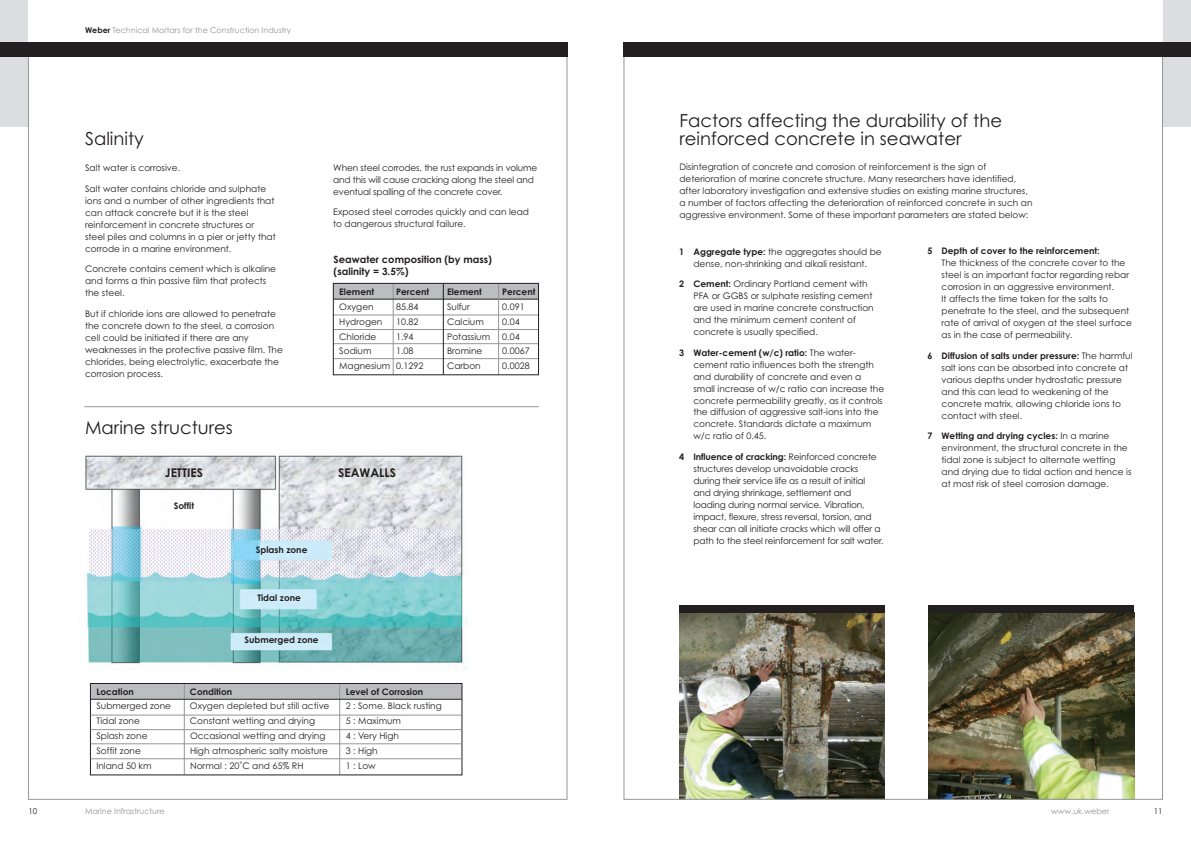
<style>
.page{position:relative;width:1191px;height:842px;background:#fff}
.page>*{position:absolute;margin:0;border:0;box-sizing:border-box;transform-origin:0 0}
.t1{font:18px/18px "Century Gothic";color:#231f20}
.t2{font:700 12px "Century Gothic";color:#231f20}
.t3{font:700 10px/12px "Century Gothic";color:#231f20}
.t4{font:9px/12px "Century Gothic";color:#231f20}
.t5{font:700 9px "Century Gothic";color:#231f20}
.t6{font:8px "Century Gothic";color:#939598}
.t7{font:8px "Century Gothic";color:#231f20}
.s1{font-weight:700;color:#231f20}
.s2{font-weight:700}
</style>
<div class="page">
<div style="left:333px;top:283px;width:206px;height:16px;background:#bcbdc0"></div>
<img style="left:928px;top:612px;width:206px;height:185px">
<div style="left:928px;top:605px;width:206px;height:7px;background:#231f20"></div>
<img style="left:679px;top:612px;width:206px;height:185px">
<div style="left:679px;top:605px;width:206px;height:7px;background:#231f20"></div>
<div style="left:0;top:0;width:28px;height:127px;background:#dcdddf"></div>
<div style="left:0;top:43px;width:567px;height:14px;background:#231f20"></div>
<div style="left:1162px;top:0;width:29px;height:127px;background:#dcdddf"></div>
<div style="left:624px;top:43px;width:567px;height:14px;background:#231f20"></div>
<hr style="left:393px;top:283px;width:1px;height:92px;background:#939598">
<hr style="left:333px;top:299px;width:206px;height:1px;background:#231f20">
<hr style="left:333px;top:315px;width:206px;height:1px;background:#939598">
<hr style="left:333px;top:329px;width:206px;height:1px;background:#939598">
<hr style="left:333px;top:343px;width:206px;height:1px;background:#939598">
<hr style="left:333px;top:358px;width:206px;height:1px;background:#939598">
<hr style="left:443px;top:283px;width:1px;height:92px;background:#231f20">
<hr style="left:498px;top:283px;width:1px;height:92px;background:#939598">
<div style="left:333px;top:283px;width:206px;height:92px;border:1px solid #231f20"></div>
<img style="left:85px;top:455px;width:383px;height:214px">
<div style="left:90px;top:683px;width:372px;height:16px;background:#bcbdc0"></div>
<hr style="left:184px;top:684px;width:1px;height:91px;background:#939598">
<hr style="left:339px;top:684px;width:1px;height:91px;background:#939598">
<div style="left:90px;top:683px;width:372px;height:92px;border:1px solid #231f20"></div>
<hr style="left:91px;top:715px;width:371px;height:1px;background:#939598">
<hr style="left:91px;top:699px;width:371px;height:1px;background:#231f20">
<hr style="left:91px;top:729px;width:371px;height:1px;background:#939598">
<hr style="left:91px;top:744px;width:371px;height:1px;background:#939598">
<hr style="left:91px;top:758px;width:371px;height:1px;background:#939598">
<hr style="left:84px;top:406px;width:455px;height:1px;background:#95979a">
<p class="t6" style="left:85px;top:26px;width:208px"><span class="s1">Weber</span> Technical Mortars for the Construction Industry</p>
<h1 class="t1" style="left:85px;top:130px;width:60px">Salinity</h1>
<p class="t4" style="left:85px;top:162px;width:97px">Salt water is corrosive.</p>
<p class="t4" style="left:85px;top:182px;width:192px">Salt water contains chloride and sulphate ions and a number of other ingredients that can attack concrete but it is the steel reinforcement in concrete structures or steel piles and columns in a pier or jetty that corrode in a marine environment.</p>
<p class="t4" style="left:85px;top:263px;width:193px">Concrete contains cement which is alkaline and forms a thin passive film that protects the steel.</p>
<p class="t4" style="left:85px;top:307px;width:199px">But if chloride ions are allowed to penetrate the concrete down to the steel, a corrosion cell could be initiated if there are any weaknesses in the protective passive film. The chlorides, being electrolytic, exacerbate the corrosion process.</p>
<p class="t4" style="left:333px;top:161px;width:206px">When steel corrodes, the rust expands in volume and this will cause cracking along the steel and eventual spalling of the concrete cover.</p>
<p class="t4" style="left:333px;top:206px;width:197px">Exposed steel corrodes quickly and can lead to dangerous structural failure.</p>
<p class="t3" style="left:334px;top:253px;width:160px">Seawater composition (by mass) (salinity = 3.5%)</p>
<p class="t5" style="left:339px;top:287px;width:36px">Element</p>
<p class="t5" style="left:396px;top:287px;width:35px">Percent</p>
<p class="t5" style="left:447px;top:287px;width:36px">Element</p>
<p class="t5" style="left:502px;top:287px;width:35px">Percent</p>
<p class="t4" style="left:339px;top:301px;width:36px">Oxygen</p>
<p class="t4" style="left:396px;top:301px;width:24px">85.84</p>
<p class="t4" style="left:447px;top:301px;width:24px">Sulfur</p>
<p class="t4" style="left:502px;top:301px;width:24px">0.091</p>
<p class="t4" style="left:339px;top:316px;width:45px">Hydrogen</p>
<p class="t4" style="left:396px;top:316px;width:24px">10.82</p>
<p class="t4" style="left:447px;top:316px;width:38px">Calcium</p>
<p class="t4" style="left:502px;top:316px;width:19px">0.04</p>
<p class="t4" style="left:339px;top:331px;width:39px">Chloride</p>
<p class="t4" style="left:396px;top:331px;width:19px">1.94</p>
<p class="t4" style="left:447px;top:331px;width:45px">Potassium</p>
<p class="t4" style="left:502px;top:331px;width:19px">0.04</p>
<p class="t4" style="left:339px;top:345px;width:34px">Sodium</p>
<p class="t4" style="left:396px;top:345px;width:19px">1.08</p>
<p class="t4" style="left:447px;top:345px;width:37px">Bromine</p>
<p class="t4" style="left:502px;top:345px;width:29px">0.0067</p>
<p class="t4" style="left:339px;top:360px;width:86px">Magnesium 0.1292</p>
<p class="t4" style="left:447px;top:360px;width:35px">Carbon</p>
<p class="t4" style="left:502px;top:360px;width:29px">0.0028</p>
<h1 class="t1" style="left:85px;top:419px;width:149px">Marine structures</h1>
<h2 class="t2" style="left:165px;top:466px;width:39px">JETTIES</h2>
<p class="t5" style="left:174px;top:501px;width:22px">Soffit</p>
<p class="t5" style="left:256px;top:545px;width:53px">Splash zone</p>
<p class="t5" style="left:257px;top:593px;width:45px">Tidal zone</p>
<p class="t5" style="left:244px;top:635px;width:76px">Submerged zone</p>
<h2 class="t2" style="left:338px;top:466px;width:59px">SEAWALLS</h2>
<p class="t5" style="left:96px;top:686px;width:39px">Location</p>
<p class="t5" style="left:190px;top:686px;width:44px">Condition</p>
<p class="t5" style="left:346px;top:686px;width:79px">Level of Corrosion</p>
<p class="t4" style="left:96px;top:700px;width:76px">Submerged zone</p>
<p class="t4" style="left:190px;top:700px;width:141px">Oxygen depleted but still active</p>
<p class="t4" style="left:346px;top:700px;width:98px">2 : Some. Black rusting</p>
<p class="t4" style="left:96px;top:715px;width:45px">Tidal zone</p>
<p class="t4" style="left:190px;top:715px;width:127px">Constant wetting and drying</p>
<p class="t4" style="left:346px;top:715px;width:57px">5 : Maximum</p>
<p class="t4" style="left:96px;top:730px;width:53px">Splash zone</p>
<p class="t4" style="left:190px;top:730px;width:137px">Occasional wetting and drying</p>
<p class="t4" style="left:346px;top:730px;width:55px">4 : Very High</p>
<p class="t4" style="left:96px;top:745px;width:46px">Soffit zone</p>
<p class="t4" style="left:190px;top:745px;width:139px">High atmospheric salty moisture</p>
<p class="t4" style="left:346px;top:745px;width:33px">3 : High</p>
<p class="t4" style="left:96px;top:760px;width:57px">Inland 50 km</p>
<p class="t4" style="left:190px;top:760px;width:115px">Normal : 20˚C and 65% RH</p>
<p class="t4" style="left:346px;top:760px;width:31px">1 : Low</p>
<h1 class="t1" style="left:679px;top:112px;width:324px">Factors affecting the durability of the reinforced concrete in seawater</h1>
<p class="t4" style="left:679px;top:161px;width:354px">Disintegration of concrete and corrosion of reinforcement is the sign of deterioration of marine concrete structure. Many researchers have identified, after laboratory investigation and extensive studies on existing marine structures, a number of factors affecting the deterioration of reinforced concrete in such an aggressive environment. Some of these important parameters are stated below:</p>
<p class="t4" style="left:679px;top:245px;width:204px;text-align:center"><span class="s2">1 Aggregate type:</span> the aggregates should be dense, non-shrinking and alkali resistant.</p>
<p class="t4" style="left:693px;top:278px;width:182px;text-indent:-14px"><span class="s2">2 Cement:</span> Ordinary Portland cement with PFA or GGBS or sulphate resisting cement are used in marine concrete construction and the minimum cement content of concrete is usually specified.</p>
<p class="t4" style="left:693px;top:346px;width:192px;text-indent:-14px"><span class="s2">3 Water-cement (w/c) ratio:</span> The water&shy;cement ratio influences both the strength and durability of concrete and even a small increase of w/c ratio can increase the concrete permeability greatly, as it controls the diffusion of aggressive salt-ions into the concrete. Standards dictate a maximum w/c ratio of 0.45.</p>
<p class="t4" style="left:693px;top:451px;width:192px;text-indent:-14px"><span class="s2">4 Influence of cracking:</span> Reinforced concrete structures develop unavoidable cracks during their service life as a result of initial and drying shrinkage, settlement and loading during normal service. Vibration, impact, flexure, stress reversal, torsion, and shear can all initiate cracks which will offer a path to the steel reinforcement for salt water.</p>
<p class="t5" style="left:927px;top:246px;width:174px">5 Depth of cover to the reinforcement:</p>
<p class="t4" style="left:941px;top:257px;width:192px">The thickness of the concrete cover to the steel is an important factor regarding rebar corrosion in an aggressive environment.<br>It affects the time taken for the salts to penetrate to the steel, and the subsequent rate of arrival of oxygen at the steel surface as in the case of permeability.</p>
<p class="t4" style="left:941px;top:350px;width:192px;text-indent:-14px"><span class="s2">6 Diffusion of salts under pressure:</span> The harmful salt ions can be absorbed into concrete at various depths under hydrostatic pressure and this can lead to weakening of the concrete matrix, allowing chloride ions to contact with steel.</p>
<p class="t4" style="left:941px;top:430px;width:191px;text-indent:-14px"><span class="s2">7 Wetting and drying cycles:</span> In a marine environment, the structural concrete in the tidal zone is subject to alternate wetting and drying due to tidal action and hence is at most risk of steel corrosion damage.</p>
<p class="t6" style="left:85px;top:806px;width:81px">Marine Infrastructure</p>
<p class="t6" style="left:1051px;top:805px;width:60px">www.uk.weber</p>
<p class="t7" style="left:28px;top:806px;width:10px">10</p>
<p class="t7" style="left:1153px;top:806px;width:10px">11</p>
</div>
